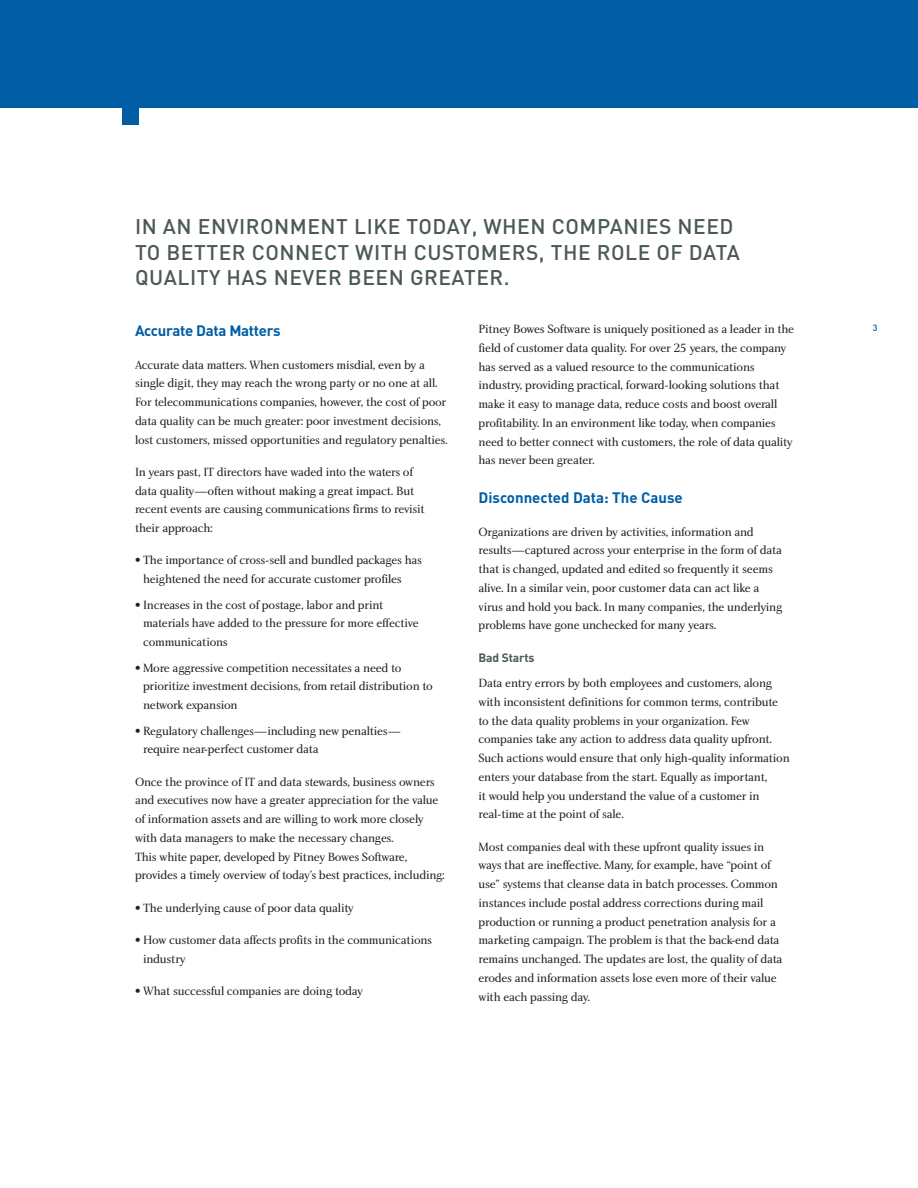
<style>
.page{position:relative;width:918px;height:1188px;background:#fff}
.page>*{position:absolute;margin:0;border:0;box-sizing:border-box;transform-origin:0 0}
.t1{font:500 21px/25.2px "DIN";letter-spacing:.025em;color:#4b5a52}
.t2{font:700 15px "DIN";letter-spacing:-.005em;color:#015ea5}
.t3{font:12.3px/18.8px "Charlotte Book Plain";letter-spacing:-.02em;color:#231f20}
.t4{font:700 12px "DIN";letter-spacing:-.01em;color:#4b5a52}
.t5{font:500 9px "DIN";color:#015ea5}
</style>
<div class="page">
<div style="left:0;top:0;width:918px;height:108px;background:#015ea5"></div>
<div style="left:122px;top:108px;width:16px;height:16px;background:#015ea5"></div>
<h1 class="t1" style="left:135px;top:214px;width:606px">IN AN ENVIRONMENT LIKE TODAY, WHEN COMPANIES NEED<br>TO BETTER CONNECT WITH CUSTOMERS, THE ROLE OF DATA<br>QUALITY HAS NEVER BEEN GREATER.</h1>
<p class="t2" style="left:135px;top:321px;width:147px">Accurate Data Matters</p>
<p class="t3" style="left:135px;top:355px;width:314px">Accurate data matters. When customers misdial, even by a single digit, they may reach the wrong party or no one at all.<br>For telecommunications companies, however, the cost of poor data quality can be much greater: poor investment decisions, lost customers, missed opportunities and regulatory penalties.</p>
<p class="t3" style="left:135px;top:463px;width:291px">In years past, IT directors have waded into the waters of data quality—often without making a great impact. But recent events are causing communications firms to revisit their approach:</p>
<p class="t3" style="left:143px;top:551px;width:281px;text-indent:-8px">• The importance of cross-sell and bundled packages has heightened the need for accurate customer profiles</p>
<p class="t3" style="left:143px;top:595px;width:277px;text-indent:-8px">• Increases in the cost of postage, labor and print materials have added to the pressure for more effective communications</p>
<p class="t3" style="left:143px;top:658px;width:291px;text-indent:-8px">• More aggressive competition necessitates a need to prioritize investment decisions, from retail distribution to network expansion</p>
<p class="t3" style="left:143px;top:721px;width:260px;text-indent:-8px">• Regulatory challenges—including new penalties— require near-perfect customer data</p>
<p class="t3" style="left:135px;top:772px;width:311px">Once the province of IT and data stewards, business owners and executives now have a greater appreciation for the value of information assets and are willing to work more closely with data managers to make the necessary changes.<br>This white paper, developed by Pitney Bowes Software, provides a timely overview of today’s best practices, including:</p>
<p class="t3" style="left:135px;top:898px;width:220px">• The underlying cause of poor data quality</p>
<p class="t3" style="left:143px;top:931px;width:291px;text-indent:-8px">• How customer data affects profits in the communications industry</p>
<p class="t3" style="left:135px;top:982px;width:229px">• What successful companies are doing today</p>
<p class="t3" style="left:478px;top:320px;width:317px">Pitney Bowes Software is uniquely positioned as a leader in the field of customer data quality. For over 25 years, the company has served as a valued resource to the communications industry, providing practical, forward-looking solutions that make it easy to manage data, reduce costs and boost overall profitability. In an environment like today, when companies need to better connect with customers, the role of data quality has never been greater.</p>
<p class="t2" style="left:478px;top:488px;width:206px">Disconnected Data: The Cause</p>
<p class="t3" style="left:478px;top:523px;width:305px">Organizations are driven by activities, information and results—captured across your enterprise in the form of data that is changed, updated and edited so frequently it seems alive. In a similar vein, poor customer data can act like a virus and hold you back. In many companies, the underlying problems have gone unchecked for many years.</p>
<p class="t4" style="left:478px;top:650px;width:58px">Bad Starts</p>
<p class="t3" style="left:478px;top:674px;width:313px">Data entry errors by both employees and customers, along with inconsistent definitions for common terms, contribute to the data quality problems in your organization. Few companies take any action to address data quality upfront.<br>Such actions would ensure that only high-quality information enters your database from the start. Equally as important,<br>it would help you understand the value of a customer in real-time at the point of sale.</p>
<p class="t3" style="left:478px;top:838px;width:306px">Most companies deal with these upfront quality issues in ways that are ineffective. Many, for example, have “point of use” systems that cleanse data in batch processes. Common instances include postal address corrections during mail production or running a product penetration analysis for a marketing campaign. The problem is that the back-end data remains unchanged. The updates are lost, the quality of data erodes and information assets lose even more of their value with each passing day.</p>
<p class="t5" style="left:873px;top:322px;width:6px">3</p>
</div>
